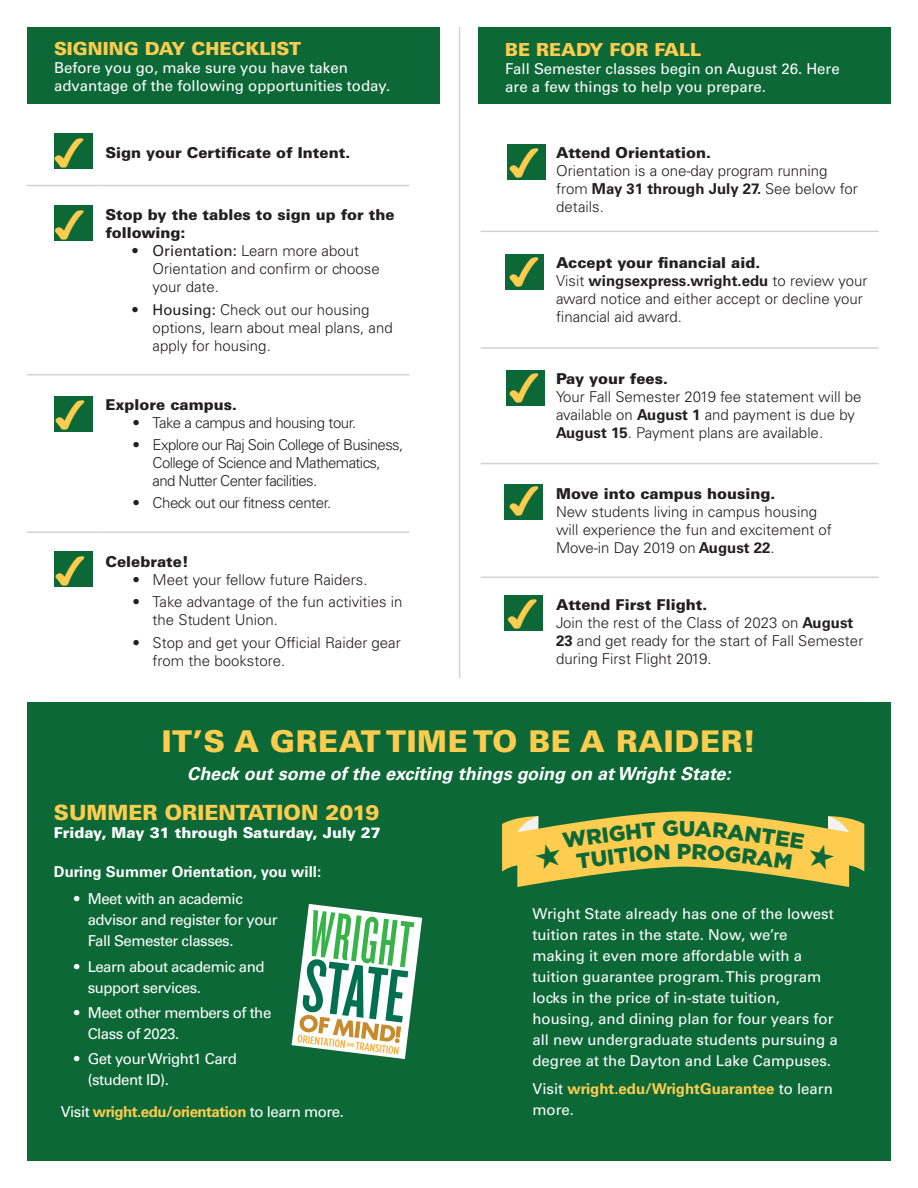
<style>
.page{position:relative;width:918px;height:1188px;background:#fff}
.page>*{position:absolute;margin:0;border:0;box-sizing:border-box;transform-origin:0 0}
.t1{font:37.5px "Monotype Sorts";color:#fecc4e}
.t2{font:900 30px "Univers LT Std";letter-spacing:.02em;color:#fecc4e}
.t3{font:900 21.6px "Gotham";color:#0c6937}
.t4{font:900 21px "Univers LT Std";color:#fecc4e}
.t5{font:italic 700 18px "Univers LT Std";color:#fff}
.t6{font:900 18px "Univers LT Std";color:#fecc4e}
.t7{font:300 15px/18px "Univers LT Std";color:#231f20}
.t8{font:15px/21px "Univers LT Std";color:#fff}
.t9{font:900 15px/18px "Univers LT Std";color:#231f20}
.t10{font:15px/21px "Univers LT Std";letter-spacing:-.03em;color:#fff}
.t11{font:300 15px/18px "Univers LT Std";letter-spacing:-.04em;color:#231f20}
.t12{font:300 15px "Univers LT Std";letter-spacing:-.03em;color:#231f20}
.t13{font:700 15px/21px "Univers LT Std";color:#fecc4e}
.t14{font:700 15px "Univers LT Std";letter-spacing:-.025em;color:#fecc4e}
.t15{font:900 15px "Univers LT Std";color:#fff}
.t16{font:700 15px "Univers LT Std";color:#fff}
.s1{font-weight:400}
.s2{font-weight:700}
.s3{font-weight:400;color:#fff}
</style>
<div class="page">
<hr style="left:481px;top:231px;width:69px;height:1px;background:#d1d2d4">
<hr style="left:550px;top:231px;width:329px;height:1px;background:#d1d2d4">
<hr style="left:481px;top:347px;width:69px;height:2px;background:#d1d2d4">
<hr style="left:550px;top:347px;width:329px;height:2px;background:#d1d2d4">
<hr style="left:481px;top:463px;width:69px;height:1px;background:#d1d2d4">
<hr style="left:550px;top:463px;width:329px;height:1px;background:#d1d2d4">
<hr style="left:481px;top:577px;width:69px;height:1px;background:#d1d2d4">
<hr style="left:550px;top:577px;width:329px;height:1px;background:#d1d2d4">
<div style="left:504px;top:596px;width:38px;height:35px;background:#0c6937"></div>
<div style="left:27px;top:27px;width:413px;height:77px;background:#0c6937"></div>
<hr style="left:27px;top:185px;width:72px;height:1px;background:#d1d2d4">
<hr style="left:99px;top:185px;width:310px;height:1px;background:#d1d2d4">
<hr style="left:27px;top:374px;width:72px;height:1px;background:#d1d2d4">
<hr style="left:99px;top:374px;width:310px;height:1px;background:#d1d2d4">
<hr style="left:27px;top:531px;width:72px;height:2px;background:#d1d2d4">
<hr style="left:99px;top:531px;width:310px;height:2px;background:#d1d2d4">
<div style="left:507px;top:144px;width:39px;height:35px;background:#0c6937"></div>
<div style="left:505px;top:254px;width:38px;height:36px;background:#0c6937"></div>
<div style="left:506px;top:371px;width:39px;height:35px;background:#0c6937"></div>
<div style="left:504px;top:484px;width:38px;height:35px;background:#0c6937"></div>
<div style="left:54px;top:134px;width:39px;height:35px;background:#0c6937"></div>
<div style="left:54px;top:206px;width:38px;height:35px;background:#0c6937"></div>
<div style="left:54px;top:396px;width:39px;height:35px;background:#0c6937"></div>
<div style="left:54px;top:552px;width:39px;height:35px;background:#0c6937"></div>
<div style="left:478px;top:27px;width:413px;height:77px;background:#0c6937"></div>
<div style="left:27px;top:702px;width:864px;height:459px;background:#0c6937"></div>
<svg style="left:292px;top:904px;width:130px;height:155px"></svg>
<hr style="left:459px;top:27px;width:1px;height:651px;background:#231f20">
<svg style="left:502px;top:811px;width:362px;height:76px"></svg>
<p class="t6" style="left:54px;top:37px;width:249px">SIGNING DAY CHECKLIST</p>
<p class="t8" style="left:54px;top:59px;width:338px;line-height:18px">Before you go, make sure you have taken advantage of the following opportunities today.</p>
<p class="t1" style="left:54px;top:137px;width:36px">4</p>
<p class="t9" style="left:105px;top:144px;width:246px">Sign your Certificate of Intent.</p>
<p class="t1" style="left:54px;top:209px;width:36px">4</p>
<p class="t9" style="left:105px;top:206px;width:291px">Stop by the tables to sign up for the following:</p>
<p class="t7" style="left:153px;top:242px;width:229px;text-indent:-20px"><span class="s1">• Orientation:</span> Learn more about<br>Orientation and confirm or choose your date.</p>
<p class="t7" style="left:153px;top:300px;width:242px;text-indent:-20px"><span class="s1">• Housing:</span> Check out our housing options, learn about meal plans, and apply for housing.</p>
<p class="t1" style="left:54px;top:399px;width:36px">4</p>
<p class="t9" style="left:105px;top:395px;width:133px">Explore campus.</p>
<p class="t12" style="left:132px;top:413px;width:225px">• Take a campus and housing tour.</p>
<p class="t11" style="left:153px;top:436px;width:252px;text-indent:-20px">• Explore our Raj Soin College of Business,<br>College of Science and Mathematics, and Nutter Center facilities.</p>
<p class="t12" style="left:132px;top:494px;width:200px">• Check out our fitness center.</p>
<p class="t1" style="left:54px;top:555px;width:36px">4</p>
<p class="t9" style="left:105px;top:553px;width:85px">Celebrate!</p>
<p class="t7" style="left:132px;top:571px;width:237px">• Meet your fellow future Raiders.</p>
<p class="t7" style="left:153px;top:593px;width:252px;text-indent:-20px">• Take advantage of the fun activities in the Student Union.</p>
<p class="t7" style="left:153px;top:633px;width:250px;text-indent:-20px">• Stop and get your Official Raider gear from the bookstore.</p>
<p class="t6" style="left:505px;top:38px;width:197px">BE READY FOR FALL</p>
<p class="t8" style="left:505px;top:59px;width:336px;line-height:18px">Fall Semester classes begin on August 26. Here are a few things to help you prepare.</p>
<p class="t1" style="left:509px;top:147px;width:36px">4</p>
<p class="t9" style="left:556px;top:143px;width:157px">Attend Orientation.</p>
<p class="t7" style="left:556px;top:162px;width:303px">Orientation is a one-day program running from <span class="s2">May 31 through July 27.</span> See below for details.</p>
<p class="t1" style="left:509px;top:256px;width:36px">4</p>
<p class="t9" style="left:556px;top:254px;width:206px">Accept your financial aid.</p>
<p class="t7" style="left:556px;top:272px;width:313px">Visit <span class="s2">wingsexpress.wright.edu</span> to review your award notice and either accept or decline your financial aid award.</p>
<p class="t1" style="left:509px;top:372px;width:36px">4</p>
<p class="t9" style="left:556px;top:370px;width:114px">Pay your fees.</p>
<p class="t7" style="left:556px;top:388px;width:307px">Your Fall Semester 2019 fee statement will be available on <span class="s2">August 1</span> and payment is due by<br><span class="s2">August 15</span>. Payment plans are available.</p>
<p class="t1" style="left:509px;top:485px;width:36px">4</p>
<p class="t1" style="left:507px;top:598px;width:36px">4</p>
<p class="t9" style="left:556px;top:484px;width:221px">Move into campus housing.</p>
<p class="t7" style="left:556px;top:503px;width:277px">New students living in campus housing will experience the fun and excitement of<br>Move-in Day 2019 on <span class="s2">August 22</span>.</p>
<p class="t9" style="left:556px;top:596px;width:153px">Attend First Flight.</p>
<p class="t7" style="left:556px;top:614px;width:309px">Join the rest of the Class of 2023 on <span class="s2">August<br>23</span> and get ready for the start of Fall Semester during First Flight 2019.</p>
<p class="t2" style="left:162px;top:722px;width:596px">IT’S A GREAT TIME TO BE A RAIDER!</p>
<p class="t5" style="left:187px;top:763px;width:545px">Check out some of the exciting things going on at Wright State:</p>
<p class="t4" style="left:54px;top:800px;width:327px">SUMMER ORIENTATION 2019</p>
<p class="t15" style="left:54px;top:824px;width:329px">Friday, May 31 through Saturday, July 27</p>
<p class="t16" style="left:54px;top:863px;width:269px">During Summer Orientation, you will:</p>
<p class="t10" style="left:74px;top:889px;width:170px">• Meet with an academic</p>
<p class="t10" style="left:88px;top:910px;width:191px">advisor and register for your<br>Fall Semester classes.</p>
<p class="t10" style="left:88px;top:956px;width:179px;text-indent:-14px">• Learn about academic and support services.</p>
<p class="t10" style="left:88px;top:1002px;width:185px;text-indent:-14px">• Meet other members of the<br>Class of 2023.</p>
<p class="t10" style="left:88px;top:1049px;width:151px;text-indent:-14px">• Get your Wright1 Card (student ID).</p>
<p class="t14" style="left:61px;top:1103px;width:285px"><span class="s3">Visit</span> wright.edu/orientation <span class="s3">to learn more.</span></p>
<h3 class="t3" style="left:677px;top:839px;width:16px">P</h3>
<p class="t8" style="left:532px;top:904px;width:307px">Wright State already has one of the lowest tuition rates in the state. Now, we’re making it even more affordable with a tuition guarantee program. This program locks in the price of in-state tuition, housing, and dining plan for four years for all new undergraduate students pursuing a degree at the Dayton and Lake Campuses.</p>
<p class="t13" style="left:532px;top:1078px;width:302px"><span class="s3">Visit</span> wright.edu/WrightGuarantee <span class="s3">to learn more.</span></p>
</div>
